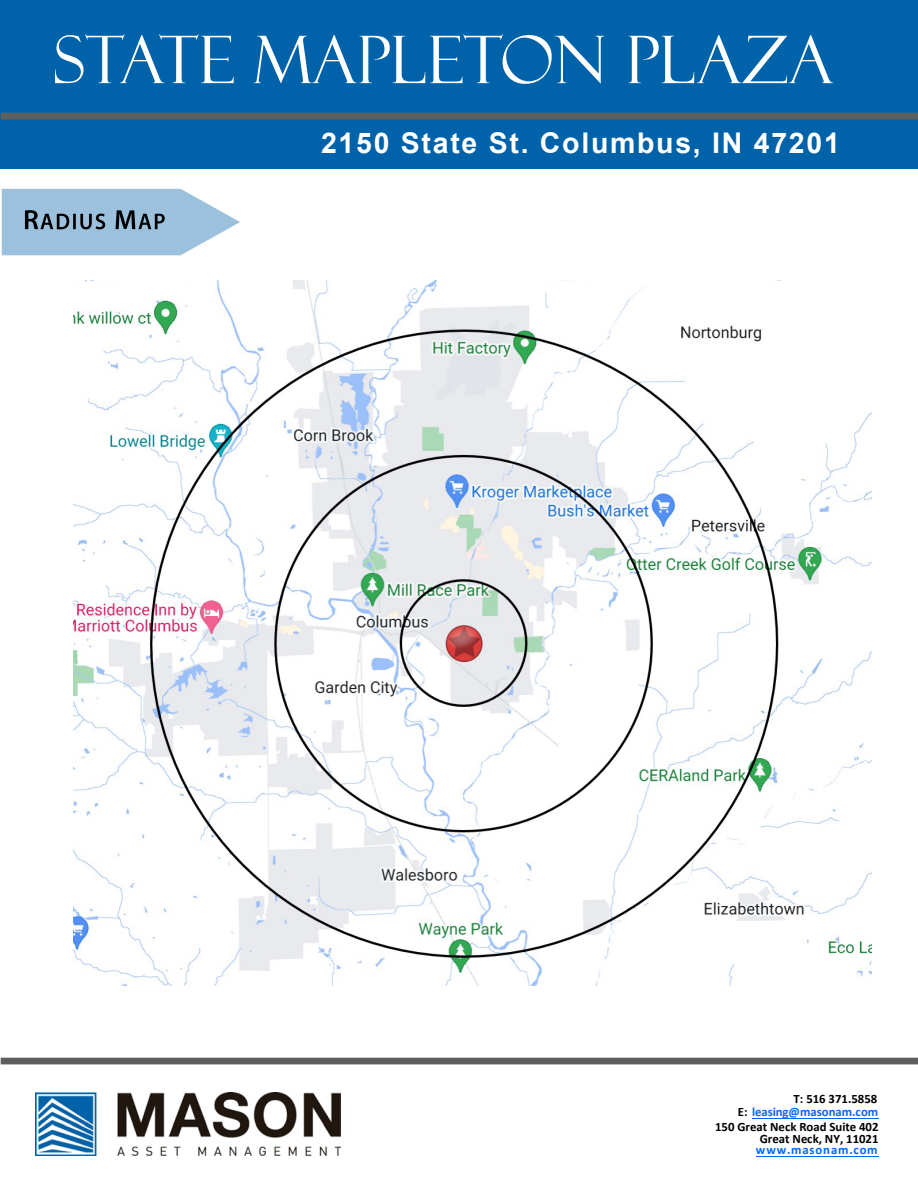
<style>
.page{position:relative;width:918px;height:1188px;background:#fff}
.page>*{position:absolute;margin:0;border:0;box-sizing:border-box;transform-origin:0 0}
.t1{font:65.85px "Felix Titling";color:#fff}
.t2{font:700 28.5px "Arial";letter-spacing:.06em;color:#fff}
.t3{font:700 12.75px/12px "Calibri";color:#000;text-align:right}
.t4{font:700 12.75px/12.5px "Calibri";color:#06f;text-align:right}
.t5{font:700 12.75px "Calibri";letter-spacing:.065em;color:#06f}
.s1{color:#000}
</style>
<div class="page">
<hr style="left:752px;top:1118px;width:127px;height:1px;background:#06f">
<hr style="left:756px;top:1156px;width:123px;height:1px;background:#06f">
<img style="left:73px;top:280px;width:798px;height:705px">
<div style="left:0;top:0;width:918px;height:169px;background:#0062a9"></div>
<div style="left:1px;top:113px;width:917px;height:6px;background:#5f5f5f"></div>
<div style="left:1px;top:1058px;width:917px;height:6px;background:#5f5f5f"></div>
<img style="left:36px;top:1092px;width:305px;height:64px">
<svg style="left:2px;top:189px;width:238px;height:66px"></svg>
<img style="left:23px;top:203px;width:34px;height:33px">
<img style="left:40px;top:208px;width:74px;height:26px">
<img style="left:114px;top:203px;width:48px;height:33px">
<img style="left:138px;top:208px;width:43px;height:26px">
<h1 class="t1" style="left:53px;top:22px;width:782px">STATE MAPLETON PLAZA</h1>
<h2 class="t2" style="left:321px;top:123px;width:520px">2150 State St. Columbus, IN 47201</h2>
<p class="t4" style="left:738px;top:1093px;width:142px"><span class="s1">T: 516 371.5858<br>E:</span> leasing@masonam.com</p>
<p class="t3" style="left:715px;top:1121px;width:165px">150 Great Neck Road Suite 402<br>Great Neck, NY, 11021</p>
<p class="t5" style="left:756px;top:1141px;width:123px">www.masonam.com</p>
</div>
